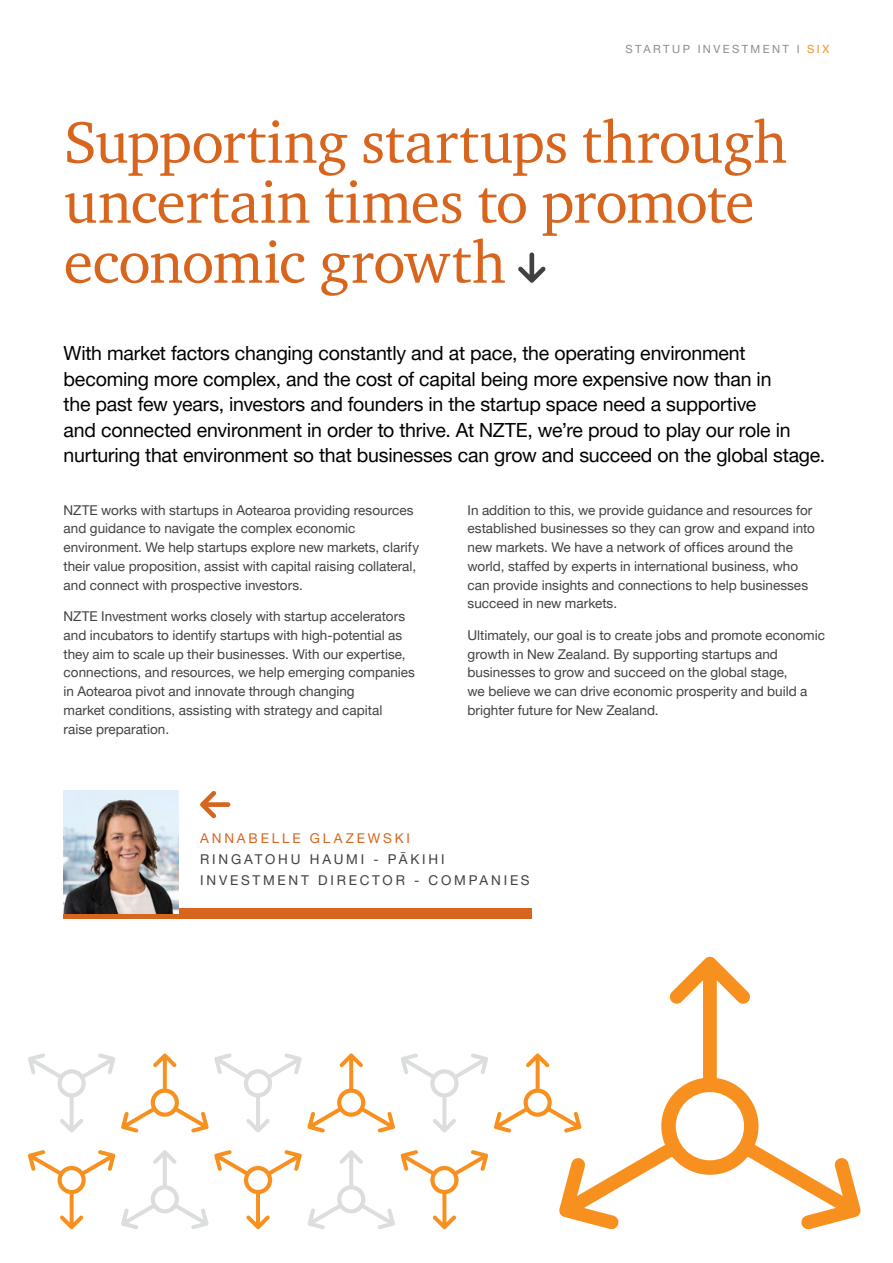
<style>
.page{position:relative;width:893px;height:1263px;background:#fff}
.page>*{position:absolute;margin:0;border:0;box-sizing:border-box;transform-origin:0 0}
.t1{font:60px/60px "Charter ITC Pro";letter-spacing:-.01em;color:#d8651e}
.t2{font:19.5px/25.5px "Helvetica Neue LT Pro";letter-spacing:-.01em;color:#000}
.t3{font:13.5px/18.8px "Helvetica Neue LT Pro";color:#414042}
.t4{font:13.5px/21px "Helvetica Neue LT Pro";letter-spacing:.21em;color:#414042}
.t5{font:13.5px "Helvetica Neue LT Pro";letter-spacing:.21em;color:#d8651e}
.t6{font:11.25px "Helvetica Neue LT Pro";letter-spacing:.215em;color:#8a8c8e}
.s1{color:#f7901e}
</style>
<div class="page">
<svg style="left:518px;top:252px;width:28px;height:31px"></svg>
<svg style="left:494px;top:957px;width:366px;height:273px"></svg>
<svg style="left:308px;top:1053px;width:87px;height:80px"></svg>
<svg style="left:308px;top:1150px;width:87px;height:79px"></svg>
<svg style="left:401px;top:1053px;width:87px;height:79px"></svg>
<svg style="left:401px;top:1150px;width:87px;height:79px"></svg>
<svg style="left:121px;top:1053px;width:181px;height:80px"></svg>
<svg style="left:121px;top:1150px;width:181px;height:79px"></svg>
<svg style="left:28px;top:1053px;width:87px;height:79px"></svg>
<svg style="left:28px;top:1150px;width:87px;height:79px"></svg>
<div style="left:64px;top:908px;width:468px;height:10px;background:#d8651e"></div>
<svg style="left:200px;top:791px;width:30px;height:27px"></svg>
<img style="left:64px;top:790px;width:115px;height:123px">
<p class="t6" style="left:626px;top:42px;width:205px">STARTUP INVESTMENT I <span class="s1">SIX</span></p>
<h1 class="t1" style="left:64px;top:111px;width:725px">Supporting startups through uncertain times to promote economic growth</h1>
<p class="t2" style="left:64px;top:340px;width:763px">With market factors changing constantly and at pace, the operating environment becoming more complex, and the cost of capital being more expensive now than in<br>the past few years, investors and founders in the startup space need a supportive<br>and connected environment in order to thrive. At NZTE, we’re proud to play our role in nurturing that environment so that businesses can grow and succeed on the global stage.</p>
<p class="t3" style="left:64px;top:500px;width:357px">NZTE works with startups in Aotearoa providing resources and guidance to navigate the complex economic environment. We help startups explore new markets, clarify their value proposition, assist with capital raising collateral, and connect with prospective investors.</p>
<p class="t3" style="left:64px;top:607px;width:353px">NZTE Investment works closely with startup accelerators and incubators to identify startups with high-potential as they aim to scale up their businesses. With our expertise, connections, and resources, we help emerging companies in Aotearoa pivot and innovate through changing<br>market conditions, assisting with strategy and capital<br>raise preparation.</p>
<p class="t3" style="left:468px;top:500px;width:349px">In addition to this, we provide guidance and resources for established businesses so they can grow and expand into new markets. We have a network of offices around the world, staffed by experts in international business, who can provide insights and connections to help businesses succeed in new markets.</p>
<p class="t3" style="left:468px;top:625px;width:359px">Ultimately, our goal is to create jobs and promote economic growth in New Zealand. By supporting startups and businesses to grow and succeed on the global stage,<br>we believe we can drive economic prosperity and build a brighter future for New Zealand.</p>
<p class="t5" style="left:200px;top:830px;width:211px">ANNABELLE GLAZEWSKI</p>
<p class="t4" style="left:200px;top:848px;width:331px">RINGATOHU HAUMI - PĀKIHI<br>INVESTMENT DIRECTOR - COMPANIES</p>
</div>
